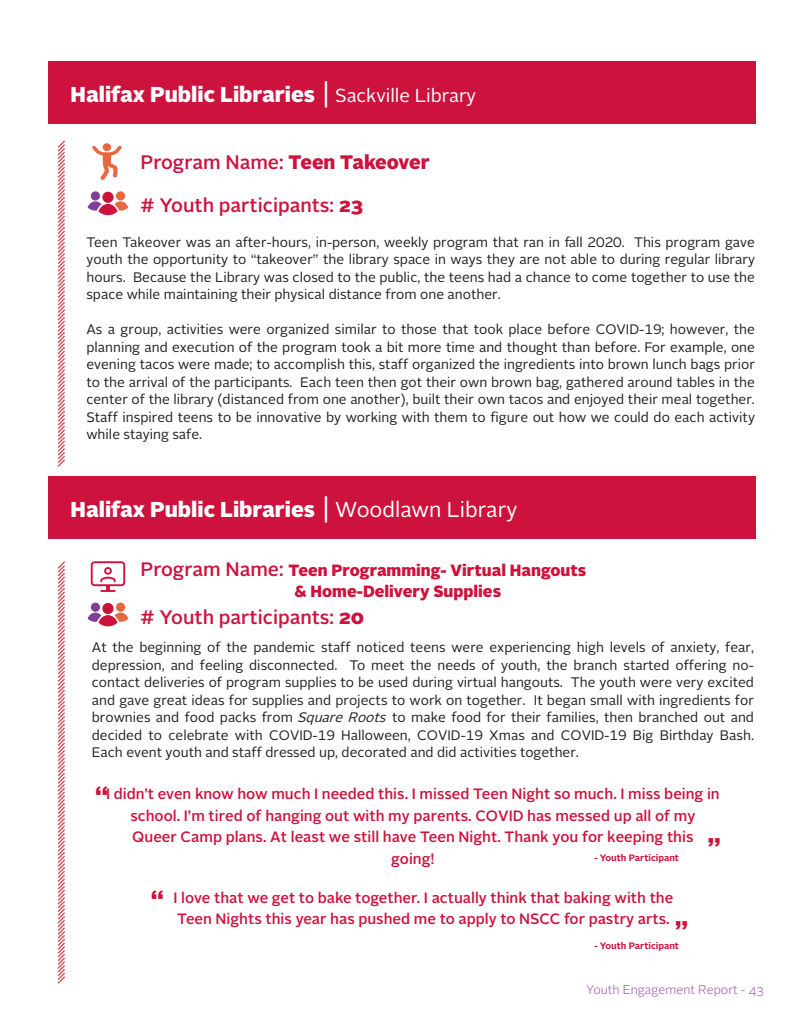
<style>
.page{position:relative;width:810px;height:1035px;background:#fff}
.page>*{position:absolute;margin:0;border:0;box-sizing:border-box;transform-origin:0 0}
.t1{font:900 25px "Alright Sans";color:#cd123d}
.t2{font:900 21.5px "Alright Sans";color:#fff}
.t3{font:500 19.5px "Alright Sans";color:#cd123d}
.t4{font:900 16.25px "Alright Sans";color:#cd123d}
.t5{font:500 15px/21.9px "Alright Sans";color:#cd123d;text-align:center}
.t6{font:13.75px/17.5px "Alright Sans";color:#231f20;text-align:justify}
.t7{font:300 12.5px "Alright Sans";color:#9a4c9d}
.t8{font:700 9.38px "Alright Sans";color:#cd123d}
.s1{font-weight:400;font-size:27.5px}
.s2{font-weight:400;font-size:18.75px}
.s3{font-weight:900}
.s4{font-weight:400}
.s5{font-weight:500;font-size:19.5px}
.s6{font-style:italic}
</style>
<div class="page">
<div style="left:49px;top:61px;width:707px;height:63px;background:#cd123d"></div>
<svg style="left:57px;top:140px;width:8px;height:327px"></svg>
<div style="left:102px;top:192px;width:12px;height:11px;background:#cd123d;border-radius:50%"></div>
<div style="left:116px;top:191px;width:9px;height:10px;background:#e6683e;border-radius:50%"></div>
<div style="left:91px;top:191px;width:9px;height:10px;background:#813e97;border-radius:50%"></div>
<svg style="left:88px;top:201px;width:40px;height:14px"></svg>
<svg style="left:103px;top:143px;width:8px;height:8px"></svg>
<svg style="left:92px;top:146px;width:30px;height:34px"></svg>
<svg style="left:57px;top:561px;width:8px;height:423px"></svg>
<div style="left:49px;top:476px;width:707px;height:63px;background:#cd123d"></div>
<div style="left:102px;top:603px;width:12px;height:11px;background:#cd123d;border-radius:50%"></div>
<div style="left:116px;top:603px;width:9px;height:9px;background:#e6683e;border-radius:50%"></div>
<div style="left:91px;top:603px;width:9px;height:9px;background:#813e97;border-radius:50%"></div>
<svg style="left:88px;top:613px;width:40px;height:13px"></svg>
<svg style="left:91px;top:561px;width:34px;height:31px"></svg>
<p class="t2" style="left:71px;top:79px;width:407px">Halifax Public Libraries <span class="s1">|</span> <span class="s2">Sackville Library</span></p>
<p class="t3" style="left:141px;top:148px;width:291px">Program Name: <span class="s3">Teen Takeover</span></p>
<p class="t3" style="left:141px;top:192px;width:224px"># Youth participants: <span class="s3">23</span></p>
<p class="t6" style="left:86px;top:234px;width:670px">Teen Takeover was an after-hours, in-person, weekly program that ran in fall 2020. This program gave youth the opportunity to “takeover” the library space in ways they are not able to during regular library hours. Because the Library was closed to the public, the teens had a chance to come together to use the space while maintaining their physical distance from one another.</p>
<p class="t6" style="left:86px;top:321px;width:670px">As a group, activities were organized similar to those that took place before COVID-19; however, the planning and execution of the program took a bit more time and thought than before. For example, one evening tacos were made; to accomplish this, staff organized the ingredients into brown lunch bags prior to the arrival of the participants. Each teen then got their own brown bag, gathered around tables in the center of the library (distanced from one another), built their own tacos and enjoyed their meal together.<br>Staff inspired teens to be innovative by working with them to figure out how we could do each activity while staying safe.</p>
<p class="t2" style="left:71px;top:494px;width:448px">Halifax Public Libraries <span class="s1">|</span> <span class="s4">Woodlawn Library</span></p>
<p class="t4" style="left:141px;top:559px;width:447px"><span class="s5">Program Name:</span> Teen Programming- Virtual Hangouts</p>
<p class="t4" style="left:295px;top:580px;width:208px">&amp; Home-Delivery Supplies</p>
<p class="t3" style="left:141px;top:603px;width:225px"># Youth participants: <span class="s3">20</span></p>
<p class="t6" style="left:92px;top:639px;width:664px">At the beginning of the pandemic staff noticed teens were experiencing high levels of anxiety, fear, depression, and feeling disconnected. To meet the needs of youth, the branch started offering no&shy;contact deliveries of program supplies to be used during virtual hangouts. The youth were very excited and gave great ideas for supplies and projects to work on together. It began small with ingredients for brownies and food packs from <span class="s6">SquareRoots</span> to make food for their families, then branched out and decided to celebrate with COVID-19 Halloween, COVID-19 Xmas and COVID-19 Big Birthday Bash.<br>Each event youth and staff dressed up, decorated and did activities together.</p>
<p class="t1" style="left:95px;top:778px;width:15px">“</p>
<p class="t5" style="left:106px;top:783px;width:615px">I didn’t even know how much I needed this. I missed Teen Night so much. I miss being in school. I’m tired of hanging out with my parents. COVID has messed up all of my<br>Queer Camp plans. At least we still have Teen Night. Thank you for keeping this<br>going!</p>
<p class="t1" style="left:721px;top:855px;width:15px;rotate:-180deg">“</p>
<p class="t8" style="left:594px;top:851px;width:87px">- Youth Participant</p>
<p class="t5" style="left:174px;top:886px;width:501px">I love that we get to bake together. I actually think that baking with the</p>
<p class="t5" style="left:177px;top:908px;width:494px">Teen Nights this year has pushed me to apply to NSCC for pastry arts.</p>
<p class="t1" style="left:151px;top:881px;width:15px">“</p>
<p class="t1" style="left:688px;top:938px;width:15px;rotate:-180deg">“</p>
<p class="t8" style="left:594px;top:939px;width:87px">- Youth Participant</p>
<p class="t7" style="left:586px;top:981px;width:179px">Youth Engagement Report - 43</p>
</div>
